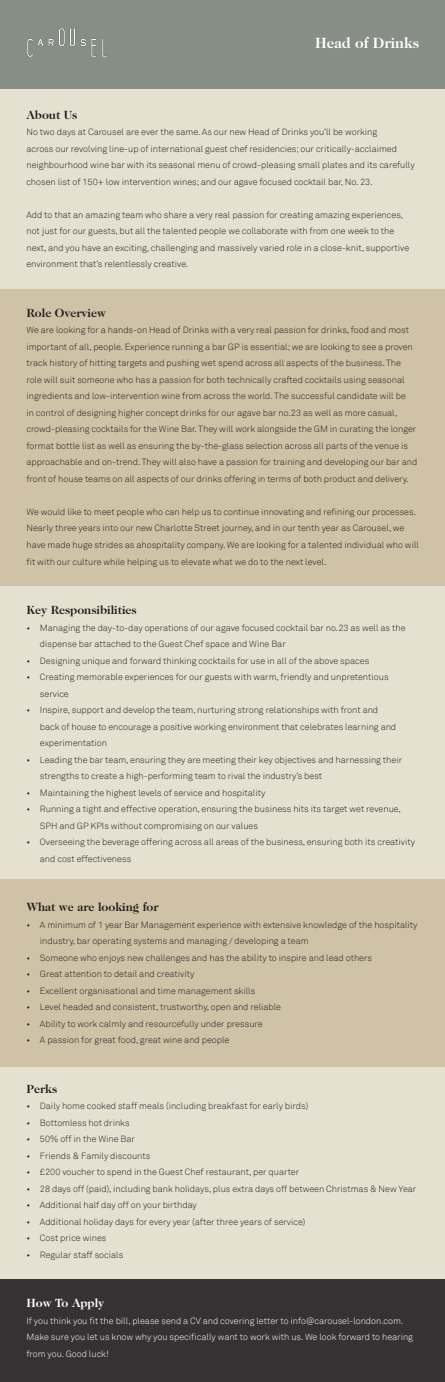
<style>
.page{position:relative;width:445px;height:1382px;background:#fff}
.page>*{position:absolute;margin:0;border:0;box-sizing:border-box;transform-origin:0 0}
.t1{font:700 15px "Caslon 224 Std";color:#fff}
.t2{font:700 12px "Caslon 224 Std";color:#231f20}
.t3{font:700 12px "Caslon 224 Std";color:#fff}
.t4{font:300 9px/16.5px "Akkurat";color:#231f20}
.t5{font:300 9px/16.5px "Akkurat";color:#fff}
</style>
<div class="page">
<div style="left:0;top:0;width:445px;height:89px;background:#878e85"></div>
<img style="left:27px;top:28px;width:80px;height:29px">
<div style="left:0;top:89px;width:445px;height:1292px;background:#e6e0d1"></div>
<div style="left:0;top:289px;width:445px;height:297px;background:#cfc2a6"></div>
<div style="left:0;top:879px;width:445px;height:187px;background:#cfc2a6"></div>
<div style="left:0;top:1279px;width:445px;height:102px;background:#363233"></div>
<p class="t1" style="left:315px;top:34px;width:105px">Head of Drinks</p>
<p class="t2" style="left:26px;top:108px;width:52px">About Us</p>
<p class="t4" style="left:26px;top:124px;width:390px">No two days at Carousel are ever the same. As our new Head of Drinks you’ll be working<br>across our revolving line-up of international guest chef residencies; our critically-acclaimed neighbourhood wine bar with its seasonal menu of crowd-pleasing small plates and its carefully chosen list of 150+ low intervention wines; and our agave focused cocktail bar, No. 23.</p>
<p class="t4" style="left:26px;top:206px;width:384px">Add to that an amazing team who share a very real passion for creating amazing experiences, not just for our guests, but all the talented people we collaborate with from one week to the next, and you have an exciting, challenging and massively varied role in a close-knit, supportive environment that’s relentlessly creative.</p>
<p class="t2" style="left:26px;top:306px;width:81px">Role Overview</p>
<p class="t4" style="left:26px;top:322px;width:392px">We are looking for a hands-on Head of Drinks with a very real passion for drinks, food and most important of all, people. Experience running a bar GP is essential; we are looking to see a proven track history of hitting targets and pushing wet spend across all aspects of the business. The role will suit someone who has a passion for both technically crafted cocktails using seasonal ingredients and low-intervention wine from across the world. The successful candidate will be<br>in control of designing higher concept drinks for our agave bar no.23 as well as more casual, crowd-pleasing cocktails for the Wine Bar. They will work alongside the GM in curating the longer format bottle list as well as ensuring the by-the-glass selection across all parts of the venue is approachable and on-trend. They will also have a passion for training and developing our bar and front of house teams on all aspects of our drinks offering in terms of both product and delivery.</p>
<p class="t4" style="left:26px;top:503px;width:394px">We would like to meet people who can help us to continue innovating and refining our processes.<br>Nearly three years into our new Charlotte Street journey, and in our tenth year as Carousel, we have made huge strides as ahospitality company. We are looking for a talented individual who will fit with our culture while helping us to elevate what we do to the next level.</p>
<p class="t2" style="left:26px;top:603px;width:112px">Key Responsibilities</p>
<p class="t4" style="left:40px;top:619px;width:367px;text-indent:-14px">• Managing the day-to-day operations of our agave focused cocktail bar no.23 as well as the dispense bar attached to the Guest Chef space and Wine Bar</p>
<p class="t4" style="left:26px;top:652px;width:344px">• Designing unique and forward thinking cocktails for use in all of the above spaces</p>
<p class="t4" style="left:40px;top:668px;width:350px;text-indent:-14px">• Creating memorable experiences for our guests with warm, friendly and unpretentious service</p>
<p class="t4" style="left:40px;top:701px;width:358px;text-indent:-14px">• Inspire, support and develop the team, nurturing strong relationships with front and back of house to encourage a positive working environment that celebrates learning and experimentation</p>
<p class="t4" style="left:40px;top:751px;width:364px;text-indent:-14px">• Leading the bar team, ensuring they are meeting their key objectives and harnessing their strengths to create a high-performing team to rival the industry’s best</p>
<p class="t4" style="left:26px;top:784px;width:240px">• Maintaining the highest levels of service and hospitality</p>
<p class="t4" style="left:40px;top:800px;width:362px;text-indent:-14px">• Running a tight and effective operation, ensuring the business hits its target wet revenue,<br>SPH and GP KPIs without compromising on our values</p>
<p class="t4" style="left:40px;top:833px;width:376px;text-indent:-14px">• Overseeing the beverage offering across all areas of the business, ensuring both its creativity and cost effectiveness</p>
<p class="t2" style="left:26px;top:900px;width:134px">What we are looking for</p>
<p class="t4" style="left:40px;top:916px;width:379px;text-indent:-14px">• A minimum of 1 year Bar Management experience with extensive knowledge of the hospitality industry, bar operating systems and managing / developing a team</p>
<p class="t4" style="left:26px;top:949px;width:347px">• Someone who enjoys new challenges and has the ability to inspire and lead others</p>
<p class="t4" style="left:26px;top:965px;width:169px">• Great attention to detail and creativity</p>
<p class="t4" style="left:26px;top:982px;width:230px">• Excellent organisational and time management skills</p>
<p class="t4" style="left:26px;top:998px;width:256px">• Level headed and consistent, trustworthy, open and reliable</p>
<p class="t4" style="left:26px;top:1015px;width:238px">• Ability to work calmly and resourcefully under pressure</p>
<p class="t4" style="left:26px;top:1031px;width:204px">• A passion for great food, great wine and people</p>
<p class="t2" style="left:26px;top:1081px;width:32px">Perks</p>
<p class="t4" style="left:26px;top:1097px;width:283px">• Daily home cooked staff meals (including breakfast for early birds)</p>
<p class="t4" style="left:26px;top:1114px;width:105px">• Bottomless hot drinks</p>
<p class="t4" style="left:26px;top:1130px;width:110px">• 50% off in the Wine Bar</p>
<p class="t4" style="left:26px;top:1147px;width:125px">• Friends &amp; Family discounts</p>
<p class="t4" style="left:26px;top:1163px;width:274px">• £200 voucher to spend in the Guest Chef restaurant, per quarter</p>
<p class="t4" style="left:26px;top:1180px;width:391px">• 28 days off (paid), including bank holidays, plus extra days off between Christmas &amp; New Year</p>
<p class="t4" style="left:26px;top:1196px;width:172px">• Additional half day off on your birthday</p>
<p class="t4" style="left:26px;top:1213px;width:281px">• Additional holiday days for every year (after three years of service)</p>
<p class="t4" style="left:26px;top:1229px;width:82px">• Cost price wines</p>
<p class="t4" style="left:26px;top:1246px;width:98px">• Regular staff socials</p>
<p class="t3" style="left:26px;top:1296px;width:79px">How To Apply</p>
<p class="t5" style="left:26px;top:1312px;width:388px">If you think you fit the bill, please send a CV and covering letter to info@carousel-london.com.<br>Make sure you let us know why you specifically want to work with us. We look forward to hearing from you. Good luck!</p>
</div>
